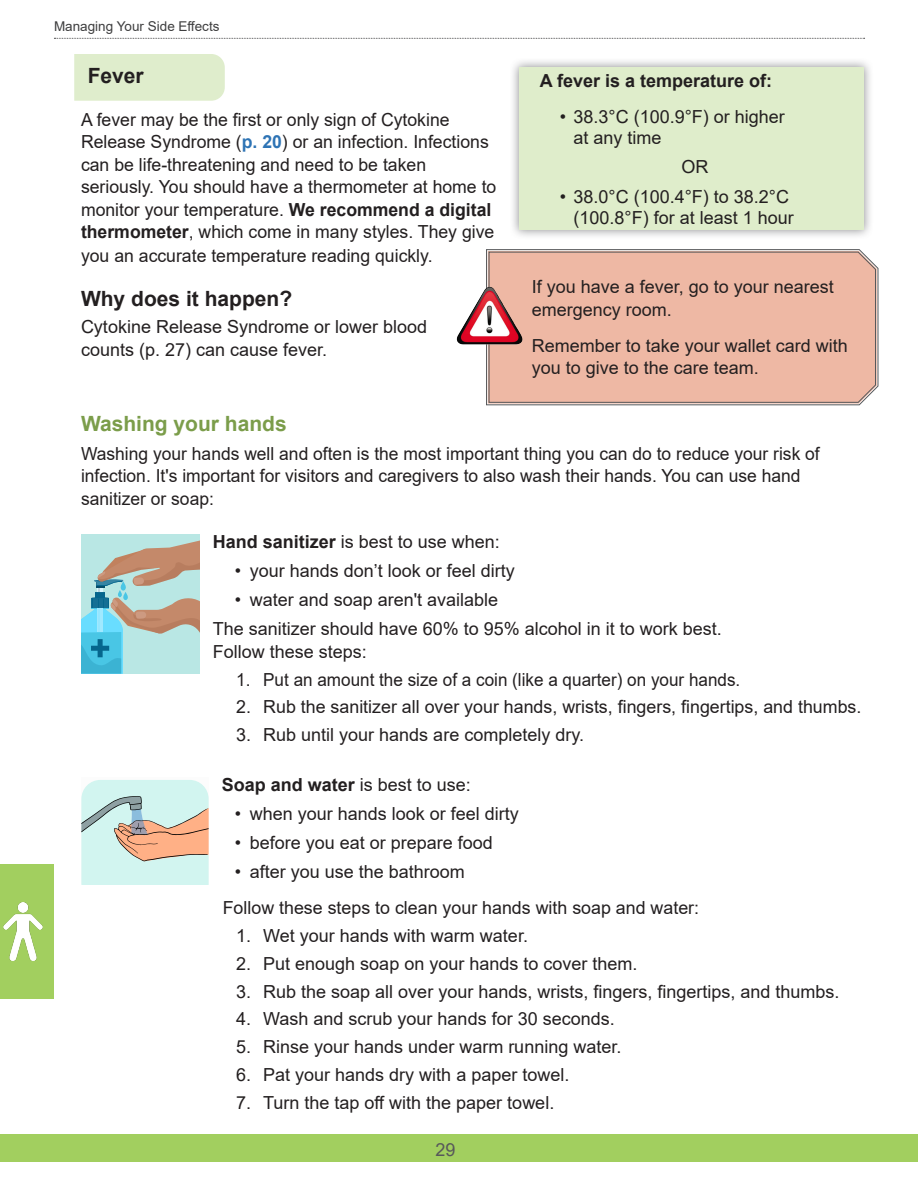
<style>
.page{position:relative;width:918px;height:1188px;background:#fff}
.page>*{position:absolute;margin:0;border:0;box-sizing:border-box;transform-origin:0 0}
.Large_Question_Headi{font:700 21px "Arial";color:#231f20}
.Heading__Size_14__Bo{font:700 21px "Arial";color:#7b9d4a}
.Green_Subheading_Rou{font:700 21px "Arial";color:#231f20}
.Body_Text_2__12_15{font:18px/22.8px "Arial";color:#231f20}
.Before_bullet_list{font:18px/22.5px "Arial";color:#231f20}
.Body_Text_2__12_15-2{font:18px "Arial";color:#231f20;scale:.95 1}
.Before_bullet_list-2{font:700 18px "Arial";color:#231f20}
.Body_Text_2__12_15-3{font:700 18px "Arial";color:#231f20}
.Bullet_Style_1__1_pt{font:18px "Arial";color:#231f20}
.t1{font:18px "Arial";color:#57585a}
.t2{font:13.5px "Arial";color:#3e3e3f}
.s1{font-weight:700;color:#2e74b5}
.s2{font-weight:700}
.s3{font-weight:400}
</style>
<div class="page">
<div style="left:74px;top:54px;width:151px;height:47px;background:#dfedcc"></div>
<div style="left:81px;top:532px;width:118px;height:143px;background:linear-gradient(to right,#b9e7e4,#b9e7e4)"></div>
<div style="left:81px;top:535px;width:118px;height:139px;background:#b9e7e4"></div>
<svg style="left:81px;top:540px;width:118px;height:134px"></svg>
<svg style="left:81px;top:780px;width:127px;height:104px;background:#d2dbcf"></svg>
<div style="left:510px;top:58px;width:364px;height:182px;background:#6c6d70;opacity:.75"></div>
<div style="left:519px;top:68px;width:345px;height:162px;background:#dfedcb"></div>
<svg style="left:486px;top:249px;width:393px;height:156px;background:#b9ada9"></svg>
<div style="left:489px;top:252px;width:387px;height:151px;background:#eeb8a4"></div>
<img style="left:456px;top:287px;width:67px;height:58px">
<div style="left:0;top:1134px;width:918px;height:28px;background:#a2cf5f"></div>
<svg style="left:54px;top:38px;width:811px;height:1px"></svg>
<div style="left:0;top:864px;width:54px;height:135px;background:#a2cf5f"></div>
<img style="left:3px;top:903px;width:40px;height:57px">
<p class="t2" style="left:54px;top:17px;width:167px">Managing Your Side Effects</p>
<p class="Green_Subheading_Rou" style="left:88px;top:61px;width:58px">Fever</p>
<p class="Body_Text_2__12_15" style="left:81px;top:108px;width:417px">A fever may be the first or only sign of Cytokine Release Syndrome (<span class="s1">p. 20</span>) or an infection. Infections can be life-threatening and need to be taken seriously. You should have a thermometer at home to monitor your temperature. <span class="s2">We recommend a digital thermometer</span>, which come in many styles. They give you an accurate temperature reading quickly.</p>
<p class="Large_Question_Headi" style="left:81px;top:284px;width:213px">Why does it happen?</p>
<p class="Body_Text_2__12_15" style="left:81px;top:315px;width:348px">Cytokine Release Syndrome or lower blood counts (p. 27) can cause fever.</p>
<p class="Body_Text_2__12_15-3" style="left:540px;top:68px;width:234px">A fever is a temperature of:</p>
<p class="Body_Text_2__12_15" style="left:573px;top:106px;width:213px;line-height:21px;text-indent:-14px">• 38.3°C (100.9°F) or higher at any time</p>
<p class="Bullet_Style_1__1_pt" style="left:681px;top:155px;width:28px">OR</p>
<p class="Body_Text_2__12_15" style="left:560px;top:186px;width:235px;line-height:21px;text-align:right">• 38.0°C (100.4°F) to 38.2°C (100.8°F) for at least 1 hour</p>
<p class="Body_Text_2__12_15" style="left:532px;top:276px;width:304px">If you have a fever, go to your nearest emergency room.</p>
<p class="Body_Text_2__12_15" style="left:532px;top:334px;width:318px">Remember to take your wallet card with you to give to the care team.</p>
<p class="Heading__Size_14__Bo" style="left:81px;top:408px;width:207px">Washing your hands</p>
<p class="Body_Text_2__12_15" style="left:81px;top:442px;width:740px">Washing your hands well and often is the most important thing you can do to reduce your risk of infection. It's important for visitors and caregivers to also wash their hands. You can use hand sanitizer or soap:</p>
<p class="Before_bullet_list" style="left:213px;top:530px;width:289px"><span class="s2">Hand sanitizer</span> is best to use when:</p>
<p class="Body_Text_2__12_15" style="left:235px;top:559px;width:282px">• your hands don’t look or feel dirty</p>
<p class="Body_Text_2__12_15" style="left:235px;top:588px;width:265px">• water and soap aren't available</p>
<p class="Before_bullet_list" style="left:213px;top:618px;width:511px">The sanitizer should have 60% to 95% alcohol in it to work best.<br>Follow these steps:</p>
<p class="Body_Text_2__12_15-2" style="left:236px;top:667px;width:532px">1. Put an amount the size of a coin (like a quarter) on your hands.</p>
<p class="Body_Text_2__12_15" style="left:236px;top:696px;width:627px">2. Rub the sanitizer all over your hands, wrists, fingers, fingertips, and thumbs.</p>
<p class="Body_Text_2__12_15" style="left:236px;top:723px;width:349px">3. Rub until your hands are completely dry.</p>
<p class="Before_bullet_list-2" style="left:222px;top:772px;width:251px">Soap and water <span class="s3">is best to use:</span></p>
<p class="Body_Text_2__12_15" style="left:235px;top:802px;width:286px">• when your hands look or feel dirty</p>
<p class="Body_Text_2__12_15" style="left:235px;top:831px;width:260px">• before you eat or prepare food</p>
<p class="Body_Text_2__12_15" style="left:235px;top:861px;width:232px">• after you use the bathroom</p>
<p class="Before_bullet_list" style="left:223px;top:897px;width:478px">Follow these steps to clean your hands with soap and water:</p>
<p class="Body_Text_2__12_15" style="left:236px;top:924px;width:293px">1. Wet your hands with warm water.</p>
<p class="Body_Text_2__12_15" style="left:236px;top:952px;width:403px">2. Put enough soap on your hands to cover them.</p>
<p class="Body_Text_2__12_15" style="left:236px;top:980px;width:605px">3. Rub the soap all over your hands, wrists, fingers, fingertips, and thumbs.</p>
<p class="Body_Text_2__12_15" style="left:236px;top:1008px;width:380px">4. Wash and scrub your hands for 30 seconds.</p>
<p class="Body_Text_2__12_15" style="left:236px;top:1035px;width:387px">5. Rinse your hands under warm running water.</p>
<p class="Body_Text_2__12_15" style="left:236px;top:1063px;width:335px">6. Pat your hands dry with a paper towel.</p>
<p class="Body_Text_2__12_15" style="left:236px;top:1091px;width:320px">7. Turn the tap off with the paper towel.</p>
<p class="t1" style="left:435px;top:1137px;width:22px">29</p>
</div>
